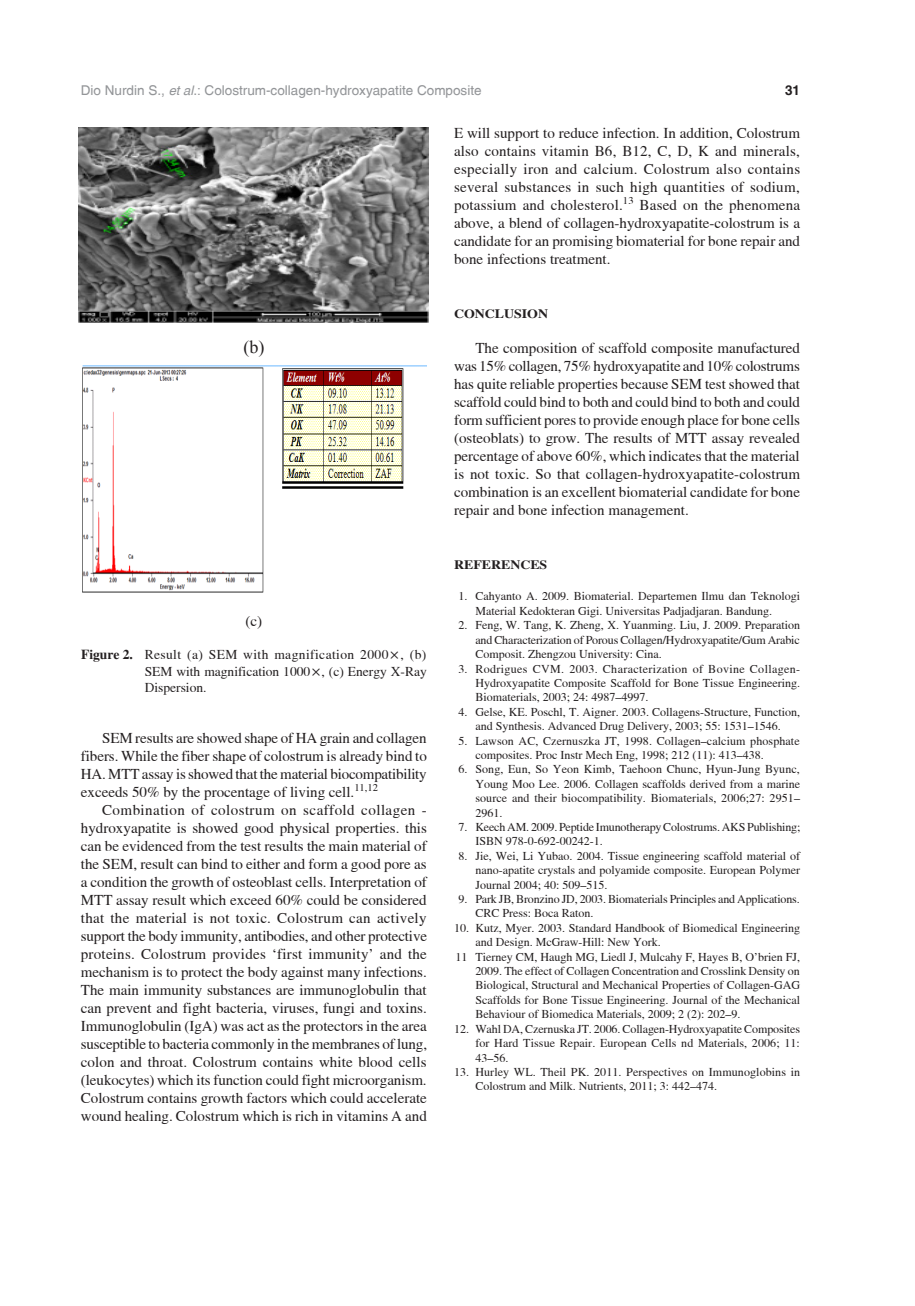
<style>
.page{position:relative;width:915px;height:1306px;background:#fff}
.page>*{position:absolute;margin:0;border:0;box-sizing:border-box;transform-origin:0 0}
.Gambar{font:18px "Times New Roman";color:#231f20}
.Body_text{font:15px/18px "Tribune";color:#231f20;text-align:justify}
.Gambar-2{font:15px "Tribune";color:#231f20}
.Gambar_kop{font:13.5px/16.2px "Tribune";color:#231f20;text-align:justify}
.t1{font:13.5px "New Zurica";color:#939598}
.t2{font:700 13.5px "New Zurica";color:#231f20}
.Sub_Bab{font:700 12.6px "Tribune";color:#231f20;scale:1.1 1}
.pustaka_00{font:12px/14.4px "Tribune";color:#231f20}
.s1{font-style:italic}
.s2{font-weight:700}
</style>
<div class="page">
<img style="left:79px;top:128px;width:349px;height:194px">
<img style="left:82px;top:365px;width:344px;height:228px">
<p class="t1" style="left:81px;top:82px;width:402px">Dio Nurdin S., <span class="s1">et al</span>.: Colostrum-collagen-hydroxyapatite Composite</p>
<p class="t2" style="left:784px;top:81px;width:17px">31</p>
<p class="Gambar" style="left:243px;top:334px;width:22px">(b)</p>
<p class="Gambar-2" style="left:245px;top:612px;width:18px">(c)</p>
<p class="Gambar_kop" style="left:145px;top:646px;width:283px;text-indent:-64px"><span class="s2">FIGURE 2.</span> Result (a) SEM with magnification 2000 , (b)<br>SEM with magnification 1000× , (c) Energy X-Ray Dispersion.</p>
<p class="Body_text" style="left:81px;top:728px;width:347px;text-indent:21px">SEM results are showed shape of HA grain and collagen fibers. While the fiber shape of colostrum is already bind to HA. MTT assay is showed that the material biocompatibility exceeds 50% by the procentage of living cell.<sup>11,12</sup></p>
<p class="Body_text" style="left:81px;top:800px;width:347px;text-indent:21px">Combination of colostrum on scaffold collagen - hydroxyapatite is showed good physical properties. this can be evidenced from the test results the main material of the SEM, result can bind to either and form a good pore as a condition the growth of osteoblast cells. Interpretation of MTT assay result which exceed 60% could be considered that the material is not toxic. Colostrum can actively support the body immunity, antibodies, and other protective proteins. Colostrum provides ‘first immunity’ and the mechanism is to protect the body against many infections.<br>The main immunity substances are immunoglobulin that can prevent and fight bacteria, viruses, fungi and toxins.<br>Immunoglobulin (IgA) was act as the protectors in the area susceptible to bacteria commonly in the membranes of lung, colon and throat. Colostrum contains white blood cells (leukocytes) which its function could fight microorganism.<br>Colostrum contains growth factors which could accelerate wound healing. Colostrum which is rich in vitamins A and</p>
<p class="Body_text" style="left:454px;top:123px;width:347px">E will support to reduce infection. In addition, Colostrum also contains vitamin B6, B12, C, D, K and minerals, especially iron and calcium. Colostrum also contains several substances in such high quantities of sodium, potassium and cholesterol.<sup>13</sup> Based on the phenomena above, a blend of collagen-hydroxyapatite-colostrum is a candidate for an promising biomaterial for bone repair and bone infections treatment.</p>
<p class="Sub_Bab" style="left:454px;top:306px;width:87px">CONCLUSION</p>
<p class="Body_text" style="left:454px;top:338px;width:347px;text-indent:21px">The composition of scaffold composite manufactured was 15% collagen, 75% hydroxyapatite and 10% colostrums has quite reliable properties because SEM test showed that scaffold could bind to both and could bind to both and could form sufficient pores to provide enough place for bone cells (osteoblats) to grow. The results of MTT assay revealed percentage of above 60%, which indicates that the material is not toxic. So that collagen-hydroxyapatite-colostrum combination is an excellent biomaterial candidate for bone repair and bone infection management.</p>
<p class="Sub_Bab" style="left:454px;top:557px;width:86px">REFERENCES</p>
<p class="pustaka_00" style="left:475px;top:589px;width:326px;text-indent:-17px">1. Cahyanto A. 2009. Biomaterial. Departemen Ilmu dan Teknologi<br>Material Kedokteran Gigi. Universitas Padjadjaran. Bandung.</p>
<p class="pustaka_00" style="left:475px;top:617px;width:326px;text-align:justify;text-indent:-17px">2. Feng, W. Tang, K. Zheng, X. Yuanming. Liu, J. 2009. Preparation and Characterization of Porous Collagen/Hydroxyapatite/Gum Arabic Composit. Zhengzou University: Cina.</p>
<p class="pustaka_00" style="left:475px;top:661px;width:326px;text-align:justify;text-indent:-17px">3. Rodrigues CVM. 2003. Characterization of Bovine Collagen-Hydroxyapatite Composite Scaffold for Bone Tissue Engineering.<br>Biomaterials, 2003; 24: 4987–4997.</p>
<p class="pustaka_00" style="left:458px;top:704px;width:343px;text-align:center">4. Gelse, KE. Poschl, T. Aigner. 2003. Collagens-Structure, Function, and Synthesis. Advanced Drug Delivery, 2003; 55: 1531–1546.</p>
<p class="pustaka_00" style="left:475px;top:733px;width:326px;text-indent:-17px">5. Lawson AC, Czernuszka JT, 1998. Collagen–calcium phosphate composites. Proc Instr Mech Eng, 1998; 212 (11): 413–438.</p>
<p class="pustaka_00" style="left:475px;top:761px;width:326px;text-align:justify;text-indent:-17px">6. Song, Eun, So Yeon Kimb, Taehoon Chunc, Hyun-Jung Byunc, Young Moo Lee. 2006. Collagen scaffolds derived from a marine source and their biocompatibility. Biomaterials, 2006;27: 2951– 2961.</p>
<p class="pustaka_00" style="left:475px;top:819px;width:326px;text-indent:-17px">7. Keech AM. 2009. Peptide Imunotherapy Colostrums. AKS Publishing;<br>ISBN 978-0-692-00242-1.</p>
<p class="pustaka_00" style="left:475px;top:848px;width:326px;text-align:justify;text-indent:-17px">8. Jie, Wei, Li Yubao. 2004. Tissue engineering scaffold material of nano-apatite crystals and polyamide composite. European Polymer Journal 2004; 40: 509–515.</p>
<p class="pustaka_00" style="left:475px;top:891px;width:326px;text-indent:-17px">9. Park JB, Bronzino JD, 2003. Biomaterials Principles and Applications.<br>CRC Press: Boca Raton.</p>
<p class="pustaka_00" style="left:475px;top:920px;width:326px;text-indent:-21px">10. Kutz, Myer. 2003. Standard Handbook of Biomedical Engineering and Design. McGraw-Hill: New York.</p>
<p class="pustaka_00" style="left:475px;top:949px;width:326px;text-align:justify;text-indent:-20px">11 Tierney CM, Haugh MG, Liedl J, Mulcahy F, Hayes B, O’brien FJ, 2009. The effect of Collagen Concentration and Crosslink Density on Biological, Structural and Mechanical Properties of Collagen-GAG Scaffolds for Bone Tissue Engineering. Journal of the Mechanical Behaviour of Biomedica Materials, 2009; 2 (2): 202–9.</p>
<p class="pustaka_00" style="left:475px;top:1021px;width:326px;text-align:justify;text-indent:-21px">12. Wahl DA, Czernuska JT. 2006. Collagen-Hydroxyapatite Composites for Hard Tissue Repair. European Cells nd Materials, 2006; 11:<br>43–56.</p>
<p class="pustaka_00" style="left:475px;top:1064px;width:326px;text-indent:-21px">13. Hurley WL. Theil PK. 2011. Perspectives on Immunoglobins in<br>Colostrum and Milk. Nutrients, 2011; 3: 442–474.</p>
</div>
